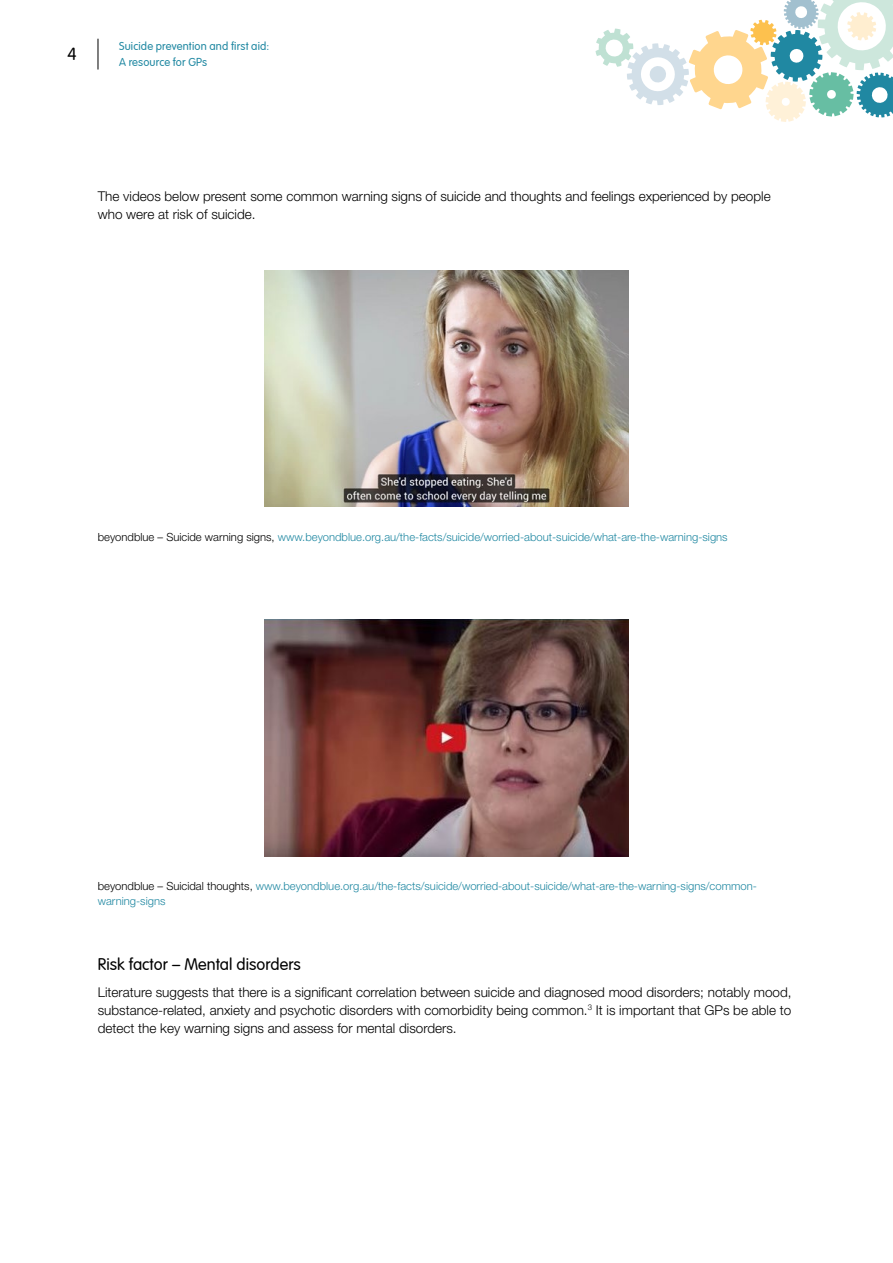
<style>
.page{position:relative;width:893px;height:1263px;background:#fff}
.page>*{position:absolute;margin:0;border:0;box-sizing:border-box;transform-origin:0 0}
.t1{font:300 17.25px "VAG Rounded LT";color:#000}
.t2{font:300 16.5px "VAG Rounded LT";color:#000}
.t3{font:300 13.5px/18px "Helvetica Neue LT Std";color:#000}
.t4{font:300 11.25px/15px "Helvetica Neue LT Std";color:#2088a2}
.t5{font:300 11.25px/15.8px "VAG Rounded LT";letter-spacing:.015em;color:#2088a2}
.s1{color:#000}
</style>
<div class="page">
<hr style="left:98px;top:39px;width:1px;height:31px;background:#000">
<svg style="left:595px;top:0;width:298px;height:122px"></svg>
<img style="left:265px;top:270px;width:363px;height:236px">
<img style="left:265px;top:620px;width:363px;height:236px">
<p class="t1" style="left:67px;top:44px;width:11px">4</p>
<p class="t5" style="left:119px;top:39px;width:152px">Suicide prevention and first aid:<br>A resource for GPs</p>
<p class="t3" style="left:98px;top:187px;width:674px">The videos below present some common warning signs of suicide and thoughts and feelings experienced by people who were at risk of suicide.</p>
<p class="t4" style="left:98px;top:529px;width:631px"><span class="s1">beyondblue – Suicide warning signs,</span> www.beyondblue.org.au/the-facts/suicide/worried-about-suicide/what-are-the-warning-signs</p>
<p class="t4" style="left:98px;top:879px;width:661px"><span class="s1">beyondblue – Suicidal thoughts,</span> www.beyondblue.org.au/the-facts/suicide/worried-about-suicide/what-are-the-warning-signs/common&shy;warning-signs</p>
<p class="t2" style="left:98px;top:955px;width:205px">Risk factor – Mental disorders</p>
<p class="t3" style="left:98px;top:982px;width:695px;text-align:justify">Literature suggests that there is a significant correlation between suicide and diagnosed mood disorders; notably mood, substance-related, anxiety and psychotic disorders with comorbidity being common.<sup>3</sup> It is important that GPs be able to detect the key warning signs and assess for mental disorders.</p>
</div>
